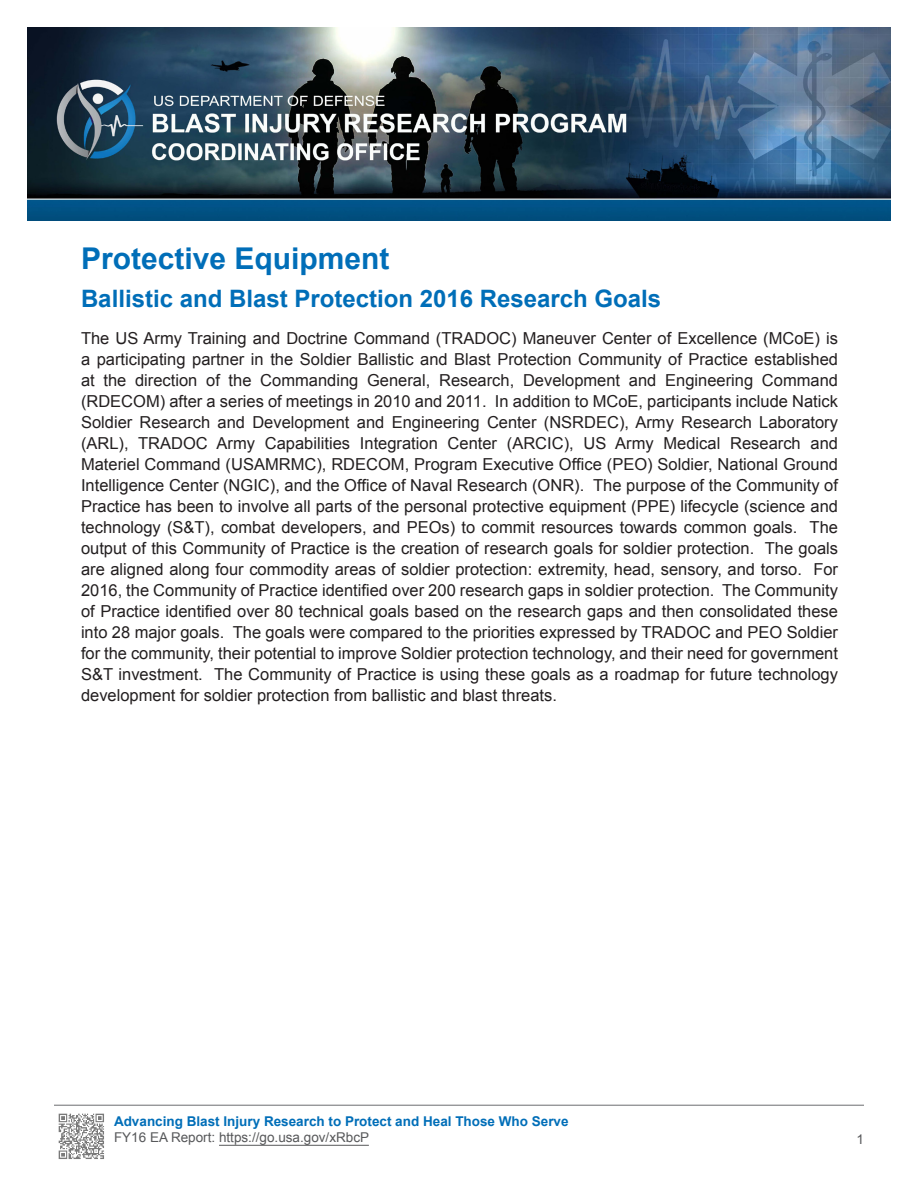
<style>
.page{position:relative;width:918px;height:1188px;background:#fff}
.page>*{position:absolute;margin:0;border:0;box-sizing:border-box;transform-origin:0 0}
.t1{font:700 30px "Arial";color:#006eb8}
.t2{font:700 24px "Arial";color:#006eb8}
.t3{font:16.5px/21px "Arial";color:#231f20;text-align:justify}
.t4{font:700 13.5px "Arial";color:#006eb8}
.t5{font:13.5px "Arial";color:#57585a}
</style>
<div class="page">
<img style="left:27px;top:27px;width:864px;height:193px">
<hr style="left:219px;top:1145px;width:150px;height:1px;background:#57585a">
<img style="left:58px;top:1113px;width:46px;height:46px">
<hr style="left:54px;top:1105px;width:810px;height:1px;background:#6c6d70">
<p class="t1" style="left:81px;top:239px;width:310px">Protective Equipment</p>
<p class="t2" style="left:81px;top:282px;width:582px">Ballistic and Blast Protection 2016 Research Goals</p>
<p class="t3" style="left:81px;top:328px;width:759px">The US Army Training and Doctrine Command (TRADOC) Maneuver Center of Excellence (MCoE) is a participating partner in the Soldier Ballistic and Blast Protection Community of Practice established at the direction of the Commanding General, Research, Development and Engineering Command (RDECOM) after a series of meetings in 2010 and 2011. In addition to MCoE, participants include Natick Soldier Research and Development and Engineering Center (NSRDEC), Army Research Laboratory (ARL), TRADOC Army Capabilities Integration Center (ARCIC), US Army Medical Research and Materiel Command (USAMRMC), RDECOM, Program Executive Office (PEO) Soldier, National Ground Intelligence Center (NGIC), and the Office of Naval Research (ONR). The purpose of the Community of Practice has been to involve all parts of the personal protective equipment (PPE) lifecycle (science and technology (S&amp;T), combat developers, and PEOs) to commit resources towards common goals. The output of this Community of Practice is the creation of research goals for soldier protection. The goals are aligned along four commodity areas of soldier protection: extremity, head, sensory, and torso. For 2016, the Community of Practice identified over 200 research gaps in soldier protection. The Community of Practice identified over 80 technical goals based on the research gaps and then consolidated these into 28 major goals. The goals were compared to the priorities expressed by TRADOC and PEO Soldier for the community, their potential to improve Soldier protection technology, and their need for government S&amp;T investment. The Community of Practice is using these goals as a roadmap for future technology development for soldier protection from ballistic and blast threats.</p>
<p class="t4" style="left:114px;top:1112px;width:456px">Advancing Blast Injury Research to Protect and Heal Those Who Serve</p>
<p class="t5" style="left:114px;top:1129px;width:257px">FY16 EA Report: https://go.usa.gov/xRbcP</p>
<p class="t5" style="left:856px;top:1130px;width:9px">1</p>
</div>
